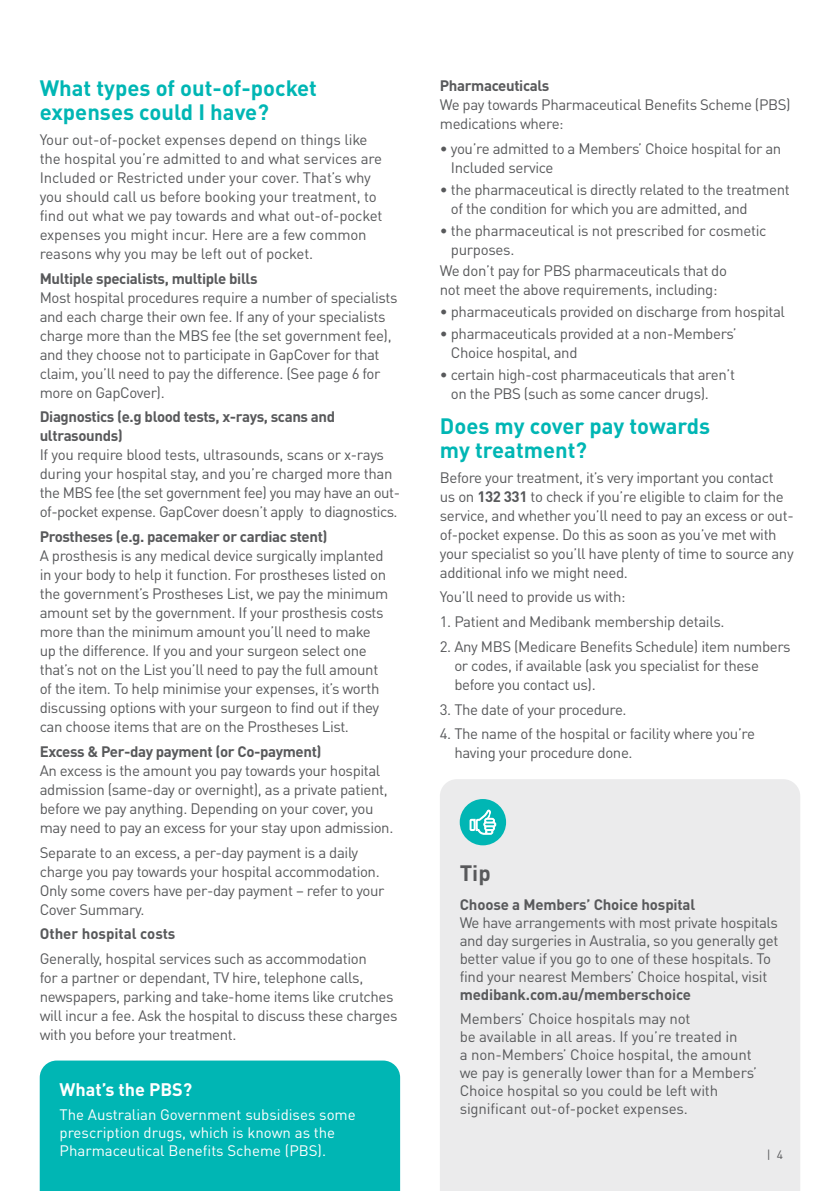
<style>
.page{position:relative;width:840px;height:1191px;background:#fff}
.page>*{position:absolute;margin:0;border:0;box-sizing:border-box;transform-origin:0 0}
.t1{font:700 22px/24px "DINOT";color:#00b6b4}
.t2{font:700 22px "DINOT";color:#58595b}
.t3{font:700 18px "DINOT";color:#fff}
.t4{font:15px/19px "DINOT";letter-spacing:-.025em;color:#58595b}
.t5{font:700 15px/19px "DINOT";letter-spacing:-.025em;color:#58595b}
.t6{font:15px/18px "DINOT";color:#fff}
.t7{font:700 15px "DINOT";color:#58595b}
.t8{font:12px "DINOT";color:#58595b}
.s1{font-weight:700}
</style>
<div class="page">
<div style="left:40px;top:1060px;width:360px;height:131px;background:#00b6b4"></div>
<div style="left:440px;top:779px;width:359px;height:412px;background:#ebebec"></div>
<div style="left:460px;top:800px;width:44px;height:44px;background:#00b6b4;border-radius:50%"></div>
<div style="left:459px;top:799px;width:47px;height:46px;border:2px solid #00b6b4;border-radius:50%"></div>
<svg style="left:469px;top:809px;width:27px;height:25px"></svg>
<h1 class="t1" style="left:40px;top:76px;width:278px">What types of out-of-pocket expenses could I have?</h1>
<p class="t4" style="left:40px;top:130px;width:344px">Your out-of-pocket expenses depend on things like the hospital you’re admitted to and what services are Included or Restricted under your cover. That’s why you should call us before booking your treatment, to find out what we pay towards and what out-of-pocket expenses you might incur. Here are a few common reasons why you may be left out of pocket.</p>
<p class="t5" style="left:40px;top:268px;width:219px">Multiple specialists, multiple bills</p>
<p class="t4" style="left:40px;top:287px;width:359px">Most hospital procedures require a number of specialists and each charge their own fee. If any of your specialists charge more than the MBS fee (the set government fee), and they choose not to participate in GapCover for that claim, you’ll need to pay the difference. (See page 6 for more on GapCover).</p>
<p class="t5" style="left:40px;top:407px;width:297px">Diagnostics (e.g blood tests, x-rays, scans and ultrasounds)</p>
<p class="t4" style="left:40px;top:445px;width:361px">If you require blood tests, ultrasounds, scans or x-rays during your hospital stay, and you’re charged more than the MBS fee (the set government fee) you may have an out&shy;of-pocket expense. GapCover doesn’t apply to diagnostics.</p>
<p class="t5" style="left:40px;top:527px;width:289px">Prostheses (e.g. pacemaker or cardiac stent)</p>
<p class="t4" style="left:40px;top:546px;width:350px">A prosthesis is any medical device surgically implanted in your body to help it function. For prostheses listed on the government’s Prostheses List, we pay the minimum amount set by the government. If your prosthesis costs more than the minimum amount you’ll need to make up the difference. If you and your surgeon select one that’s not on the List you’ll need to pay the full amount of the item. To help minimise your expenses, it’s worth discussing options with your surgeon to find out if they can choose items that are on the Prostheses List.</p>
<p class="t5" style="left:40px;top:741px;width:283px">Excess &amp; Per-day payment (or Co-payment)</p>
<p class="t4" style="left:40px;top:761px;width:355px">An excess is the amount you pay towards your hospital admission (same-day or overnight), as a private patient, before we pay anything. Depending on your cover, you may need to pay an excess for your stay upon admission.</p>
<p class="t4" style="left:40px;top:842px;width:346px">Separate to an excess, a per-day payment is a daily charge you pay towards your hospital accommodation.<br>Only some covers have per-day payment – refer to your Cover Summary.</p>
<p class="t7" style="left:40px;top:924px;width:137px">Other hospital costs</p>
<p class="t4" style="left:40px;top:949px;width:359px">Generally, hospital services such as accommodation<br>for a partner or dependant, TV hire, telephone calls, newspapers, parking and take-home items like crutches will incur a fee. Ask the hospital to discuss these charges with you before your treatment.</p>
<p class="t3" style="left:60px;top:1077px;width:134px">What’s the PBS?</p>
<p class="t6" style="left:60px;top:1105px;width:297px">The Australian Government subsidises some prescription drugs, which is known as the<br>Pharmaceutical Benefits Scheme (PBS).</p>
<p class="t5" style="left:439px;top:76px;width:111px">Pharmaceuticals</p>
<p class="t4" style="left:439px;top:95px;width:352px">We pay towards Pharmaceutical Benefits Scheme (PBS) medications where:</p>
<p class="t4" style="left:450px;top:139px;width:332px;text-indent:-11px">• you’re admitted to a Members’ Choice hospital for an<br>Included service</p>
<p class="t4" style="left:450px;top:179px;width:340px;text-indent:-11px">• the pharmaceutical is directly related to the treatment of the condition for which you are admitted, and</p>
<p class="t4" style="left:450px;top:220px;width:317px;text-indent:-11px">• the pharmaceutical is not prescribed for cosmetic purposes.</p>
<p class="t4" style="left:439px;top:261px;width:288px">We don’t pay for PBS pharmaceuticals that do not meet the above requirements, including:</p>
<p class="t4" style="left:439px;top:302px;width:346px">• pharmaceuticals provided on discharge from hospital</p>
<p class="t4" style="left:450px;top:324px;width:287px;text-indent:-11px">• pharmaceuticals provided at a non-Members’<br>Choice hospital, and</p>
<p class="t4" style="left:450px;top:365px;width:285px;text-indent:-11px">• certain high-cost pharmaceuticals that aren’t on the PBS (such as some cancer drugs).</p>
<h1 class="t1" style="left:439px;top:413px;width:272px">Does my cover pay towards my treatment?</h1>
<p class="t4" style="left:439px;top:467px;width:355px">Before your treatment, it’s very important you contact<br>us on <span class="s1">132 331</span> to check if you’re eligible to claim for the service, and whether you’ll need to pay an excess or out&shy;of-pocket expense. Do this as soon as you’ve met with your specialist so you’ll have plenty of time to source any additional info we might need.</p>
<p class="t4" style="left:439px;top:587px;width:187px">You’ll need to provide us with:</p>
<p class="t4" style="left:439px;top:612px;width:286px">1. Patient and Medibank membership details.</p>
<p class="t4" style="left:454px;top:636px;width:337px;text-indent:-14px">2. Any MBS (Medicare Benefits Schedule) item numbers or codes, if available (ask you specialist for these before you contact us).</p>
<p class="t4" style="left:439px;top:699px;width:188px">3. The date of your procedure.</p>
<p class="t4" style="left:454px;top:724px;width:302px;text-indent:-14px">4. The name of the hospital or facility where you’re having your procedure done.</p>
<h1 class="t2" style="left:459px;top:858px;width:32px">Tip</h1>
<p class="t5" style="left:459px;top:894px;width:237px">Choose a Members’ Choice hospital</p>
<p class="t4" style="left:459px;top:913px;width:320px;line-height:18px">We have arrangements with most private hospitals and day surgeries in Australia, so you generally get better value if you go to one of these hospitals. To find your nearest Members’ Choice hospital, visit</p>
<p class="t5" style="left:459px;top:984px;width:233px">medibank.com.au/memberschoice</p>
<p class="t4" style="left:459px;top:1009px;width:299px;line-height:18px">Members’ Choice hospitals may not<br>be available in all areas. If you’re treated in<br>a non-Members’ Choice hospital, the amount we pay is generally lower than for a Members’ Choice hospital so you could be left with significant out-of-pocket expenses.</p>
<p class="t8" style="left:766px;top:1147px;width:35px">| 4| 5</p>
</div>
